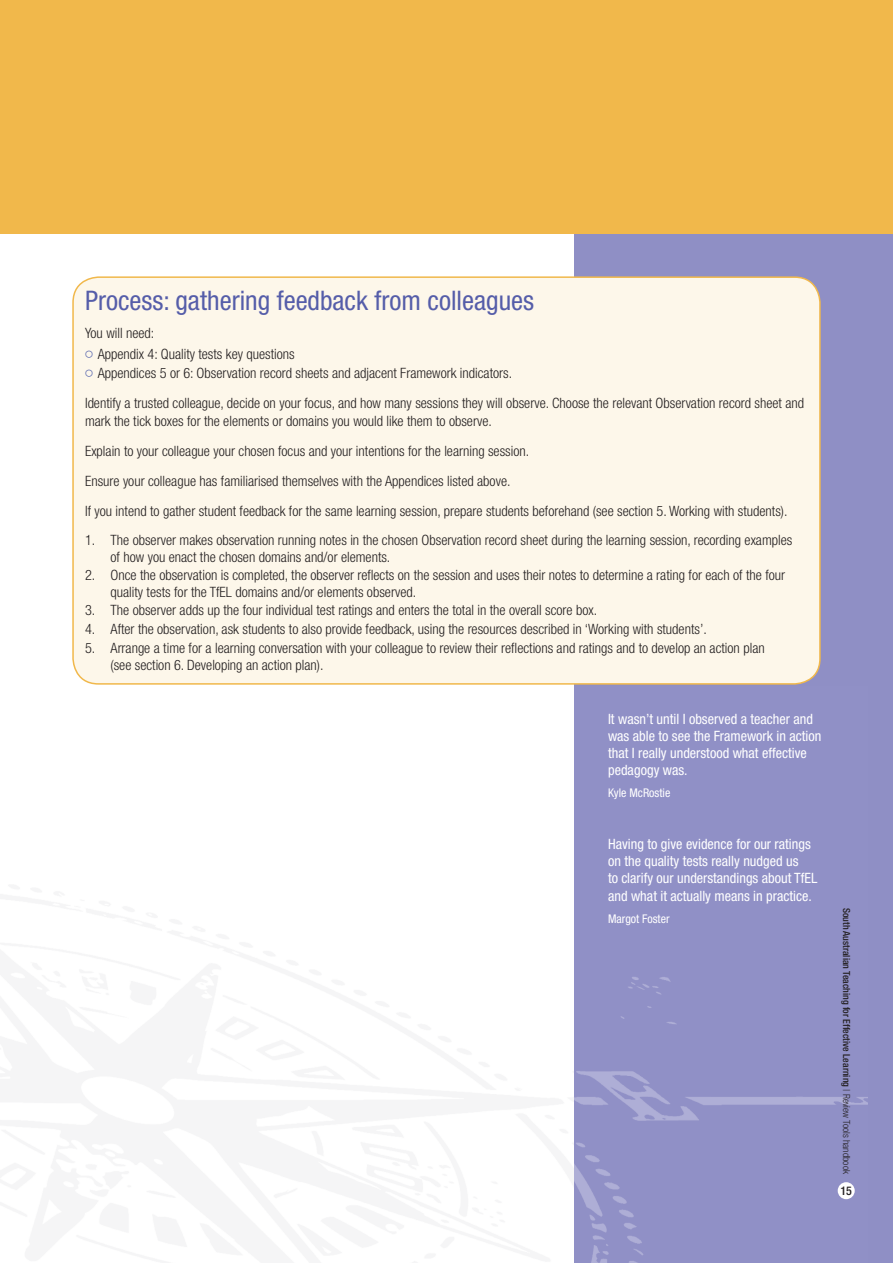
<style>
.page{position:relative;width:893px;height:1263px;background:#fff}
.page>*{position:absolute;margin:0;border:0;box-sizing:border-box;transform-origin:0 0}
.t1{font:condensed 27px "Helvetica Neue";color:#555da9}
.t2{font:300 condensed 14.25px/30px "Helvetica Neue";color:#231f20}
.t3{font:condensed 14.25px/17.2px "Helvetica Neue";color:#fff}
.t4{font:condensed 12px "Helvetica Neue";color:#fff}
.t5{font:500 condensed 12px "Helvetica Neue";color:#231f20}
.t6{font:500 condensed 9.75px "Helvetica Neue";color:#231f20}
.s1{font-family:"Universal Newswith Comm Pi";font-weight:400;font-stretch:normal;color:#5060ac}
.s2{font-weight:300}
</style>
<div class="page">
<div style="left:574px;top:0;width:319px;height:1263px;background:#8f8fc5"></div>
<img style="left:574px;top:977px;width:293px;height:286px">
<div style="left:838px;top:1182px;width:17px;height:17px;background:#fff;border-radius:50%"></div>
<div style="left:73px;top:277px;width:747px;height:407px;background:#fdf7ea;border-radius:26px"></div>
<div style="left:72px;top:276px;width:749px;height:409px;border:2px solid #f1b84b;border-radius:26px"></div>
<div style="left:0;top:0;width:893px;height:234px;background:#f1b84b"></div>
<h1 class="t1" style="left:85px;top:285px;width:451px">Process: gathering feedback from colleagues</h1>
<p class="t2" style="left:85px;top:322px;width:211px;line-height:21.5px">You will need:<br><span class="s1">C</span> Appendix 4: Quality tests key questions</p>
<p class="t2" style="left:85px;top:358px;width:721px"><span class="s1">C</span> Appendices 5 or 6: Observation record sheets and adjacent Framework indicators.<br>Identify a trusted colleague, decide on your focus, and how many sessions they will observe. Choose the relevant Observation record sheet and</p>
<p class="t2" style="left:85px;top:406px;width:704px">mark the tick boxes for the elements or domains you would like them to observe.<br>Explain to your colleague your chosen focus and your intentions for the learning session.<br>Ensure your colleague has familiarised themselves with the Appendices listed above.<br>If you intend to gather student feedback for the same learning session, prepare students beforehand (see section 5. Working with students).</p>
<p class="t2" style="left:111px;top:532px;width:683px;line-height:16.5px;text-indent:-26px">1. The observer makes observation running notes in the chosen Observation record sheet during the learning session, recording examples of how you enact the chosen domains and/or elements.</p>
<p class="t2" style="left:111px;top:567px;width:676px;line-height:16.5px;text-indent:-26px">2. Once the observation is completed, the observer reflects on the session and uses their notes to determine a rating for each of the four quality tests for the TfEL domains and/or elements observed.</p>
<p class="t2" style="left:85px;top:595px;width:514px">3. The observer adds up the four individual test ratings and enters the total in the overall score box.</p>
<p class="t2" style="left:85px;top:614px;width:623px">4. After the observation, ask students to also provide feedback, using the resources described in ‘Working with students’.</p>
<p class="t2" style="left:111px;top:639px;width:656px;line-height:17.2px;text-indent:-26px">5. Arrange a time for a learning conversation with your colleague to review their reflections and ratings and to develop an action plan (see section 6. Developing an action plan).</p>
<p class="t3" style="left:608px;top:710px;width:215px">It wasn’t until I observed a teacher and was able to see the Framework in action that I really understood what effective pedagogy was.</p>
<p class="t4" style="left:608px;top:786px;width:64px">Kyle McRostie</p>
<p class="t3" style="left:608px;top:835px;width:211px">Having to give evidence for our ratings on the quality tests really nudged us<br>to clarify our understandings about TfEL and what it actually means in practice.</p>
<p class="t4" style="left:608px;top:911px;width:63px">Margot Foster</p>
<p class="t6" style="left:852px;top:908px;width:268px;rotate:90deg">South Australian Teaching for Effective Learning <span class="s2">| Review Tools handbook</span></p>
<p class="t5" style="left:840px;top:1184px;width:13px">15</p>
</div>
